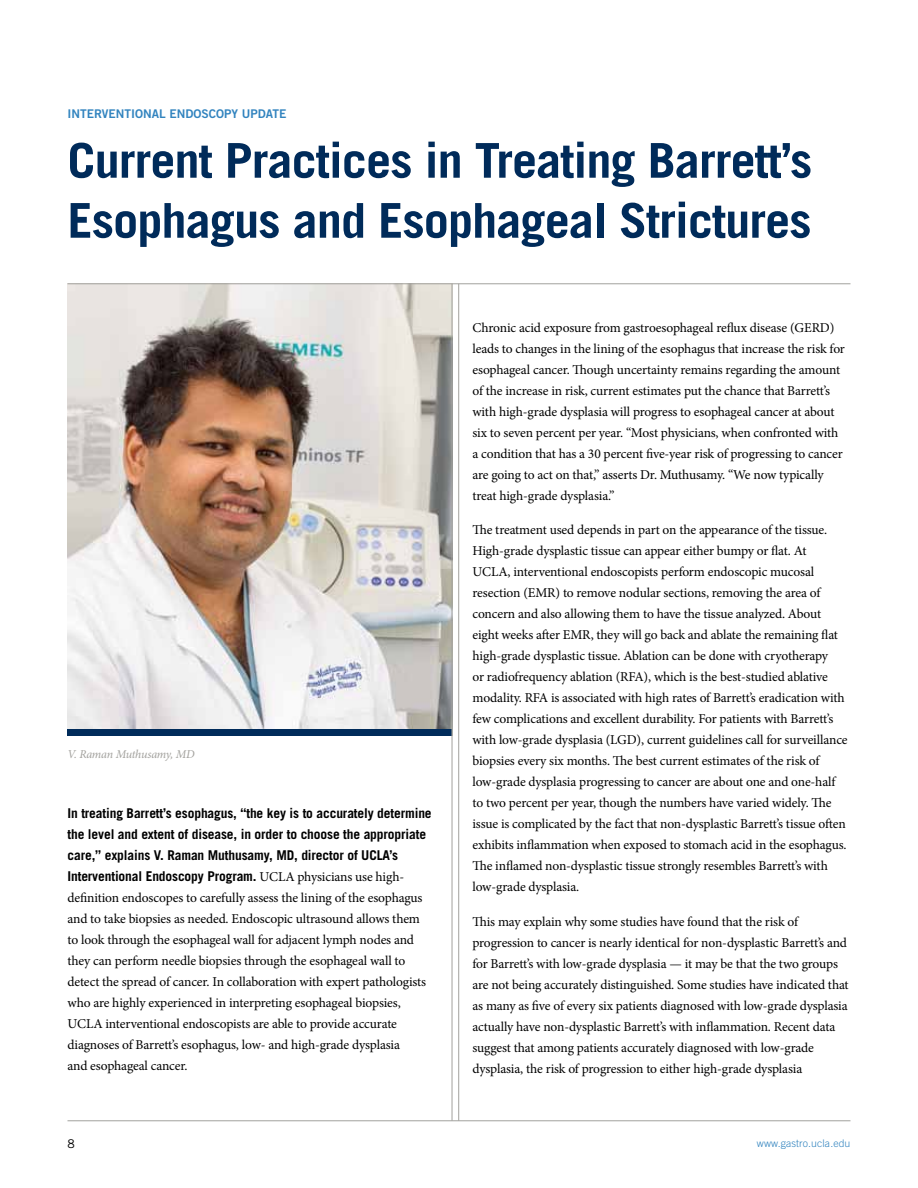
<style>
.page{position:relative;width:918px;height:1188px;background:#fff}
.page>*{position:absolute;margin:0;border:0;box-sizing:border-box;transform-origin:0 0}
.t1{font:700 48px/60px "Trade Gothic";letter-spacing:-.02em;color:#002b5a;scale:1.05 1}
.TradeGothicBody{font:13.5px/21px "Minion Pro";letter-spacing:-.015em;color:#000}
.t2{font:12px "Trade Gothic Bold Two";color:#3284bf}
.Photo_caption{font:italic 12px "Minion Pro";letter-spacing:-.025em;color:#a2a19d}
.t3{font:12px "Trade Gothic";color:#000}
.t4{font:300 10.5px "Trade Gothic";letter-spacing:.01em;color:#3284bf}
.s1{font-family:"Trade Gothic";font-weight:700}
</style>
<div class="page">
<img style="left:68px;top:285px;width:384px;height:444px">
<div style="left:68px;top:729px;width:384px;height:7px;background:#002b5a"></div>
<hr style="left:452px;top:284px;width:1px;height:837px;background:#a2a19d">
<hr style="left:458px;top:284px;width:1px;height:837px;background:#a2a19d">
<hr style="left:68px;top:284px;width:782px;height:1px;background:#a2a19d">
<hr style="left:68px;top:1120px;width:782px;height:1px;background:#a2a19d">
<p class="t2" style="left:68px;top:106px;width:221px">INTERVENTIONAL ENDOSCOPY UPDATE</p>
<p class="t1" style="left:68px;top:130px;width:711px">Current Practices in Treating Barrett’s<br>Esophagus and Esophageal Strictures</p>
<p class="Photo_caption" style="left:68px;top:746px;width:129px">V. Raman Muthusamy, MD</p>
<p class="TradeGothicBody" style="left:68px;top:803px;width:366px"><span class="s1">In treating Barrett’s esophagus, “the key is to accurately determine the level and extent of disease, in order to choose the appropriate care,” explains V. Raman Muthusamy, MD, director of UCLA’s Interventional Endoscopy Program.</span> UCLA physicians use high&shy;definition endoscopes to carefully assess the lining of the esophagus and to take biopsies as needed. Endoscopic ultrasound allows them to look through the esophageal wall for adjacent lymph nodes and they can perform needle biopsies through the esophageal wall to detect the spread of cancer. In collaboration with expert pathologists who are highly experienced in interpreting esophageal biopsies, UCLA interventional endoscopists are able to provide accurate diagnoses of Barrett’s esophagus, low- and high-grade dysplasia<br>and esophageal cancer.</p>
<p class="t3" style="left:68px;top:1136px;width:9px">8</p>
<p class="TradeGothicBody" style="left:472px;top:317px;width:374px">Chronic acid exposure from gastroesophageal reflux disease (GERD) leads to changes in the lining of the esophagus that increase the risk for esophageal cancer. Though uncertainty remains regarding the amount of the increase in risk, current estimates put the chance that Barrett’s with high-grade dysplasia will progress to esophageal cancer at about six to seven percent per year. “Most physicians, when confronted with a condition that has a 30 percent five-year risk of progressing to cancer are going to act on that,” asserts Dr. Muthusamy. “We now typically treat high-grade dysplasia.”</p>
<p class="TradeGothicBody" style="left:472px;top:519px;width:377px">The treatment used depends in part on the appearance of the tissue.<br>High-grade dysplastic tissue can appear either bumpy or flat. At UCLA, interventional endoscopists perform endoscopic mucosal resection (EMR) to remove nodular sections, removing the area of concern and also allowing them to have the tissue analyzed. About eight weeks after EMR, they will go back and ablate the remaining flat high-grade dysplastic tissue. Ablation can be done with cryotherapy<br>or radiofrequency ablation (RFA), which is the best-studied ablative modality. RFA is associated with high rates of Barrett’s eradication with few complications and excellent durability. For patients with Barrett’s with low-grade dysplasia (LGD), current guidelines call for surveillance biopsies every six months. The best current estimates of the risk of low-grade dysplasia progressing to cancer are about one and one-half to two percent per year, though the numbers have varied widely. The issue is complicated by the fact that non-dysplastic Barrett’s tissue often exhibits inflammation when exposed to stomach acid in the esophagus.<br>The inflamed non-dysplastic tissue strongly resembles Barrett’s with low-grade dysplasia.</p>
<p class="TradeGothicBody" style="left:472px;top:911px;width:378px">This may explain why some studies have found that the risk of progression to cancer is nearly identical for non-dysplastic Barrett’s and for Barrett’s with low-grade dysplasia — it may be that the two groups are not being accurately distinguished. Some studies have indicated that as many as five of every six patients diagnosed with low-grade dysplasia actually have non-dysplastic Barrett’s with inflammation. Recent data suggest that among patients accurately diagnosed with low-grade dysplasia, the risk of progression to either high-grade dysplasia</p>
<p class="t4" style="left:757px;top:1137px;width:95px">www.gastro.ucla.edu</p>
</div>
